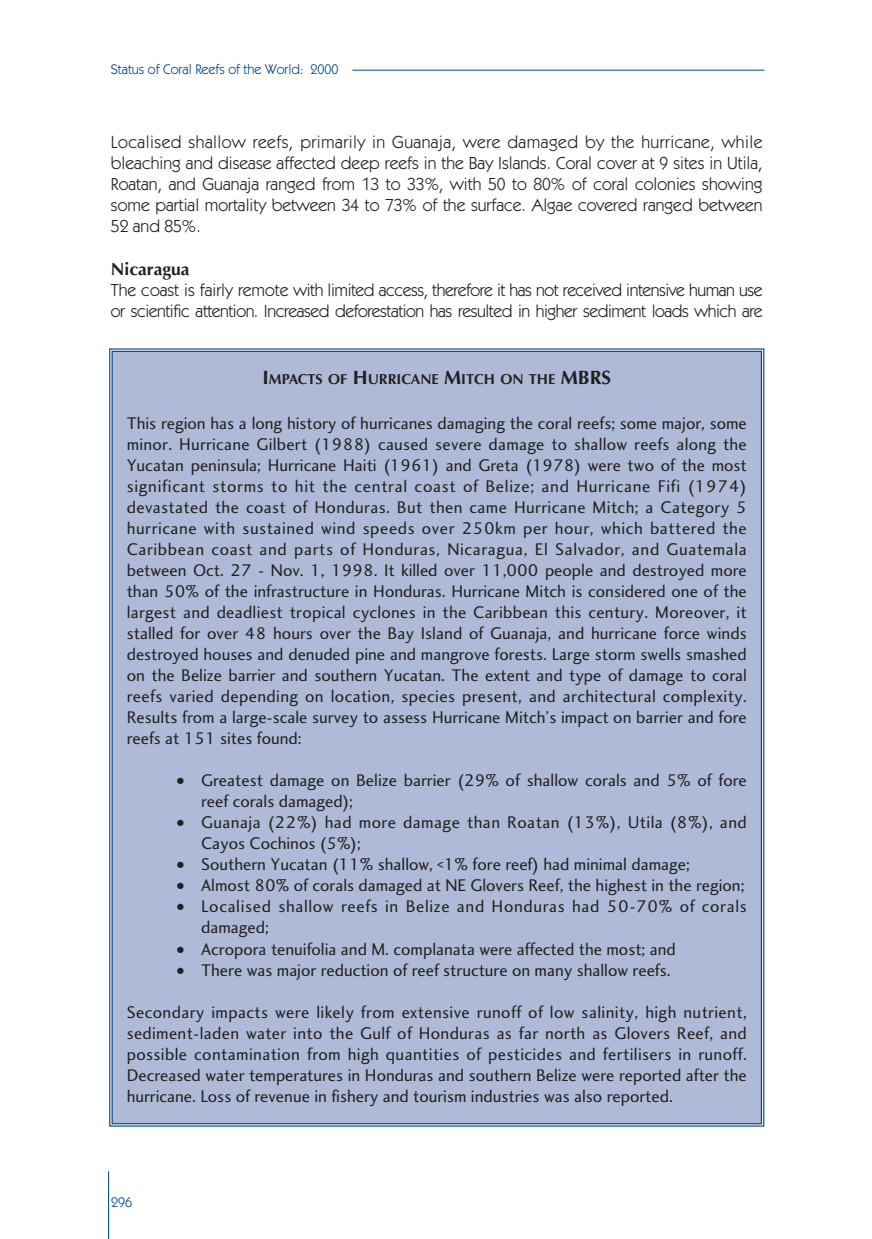
<style>
.page{position:relative;width:872px;height:1239px;background:#fff}
.page>*{position:absolute;margin:0;border:0;box-sizing:border-box;transform-origin:0 0}
.t1{font:17.5px/21px "Charlotte Sans Book Plain";color:#231f20;text-align:justify}
.t2{font:17.5px/21px "Itc Kabel";letter-spacing:-.025em;color:#231f20;text-align:justify}
.t3{font:17.5px/21px "Charlotte Sans Book Plain";letter-spacing:.025em;color:#231f20}
.t4{font:17.5px/21px "Charlotte Sans Book Plain";letter-spacing:.04em;color:#231f20}
.t5{font:700 17.5px "Optima";color:#231f20}
.t6{font:700 14.35px "Optima";color:#231f20}
.t7{font:14px "Itc Kabel";color:#004684}
.s1{font-size:19.25px}
</style>
<div class="page">
<hr style="left:352px;top:70px;width:412px;height:1px;background:#004684">
<hr style="left:108px;top:1171px;width:1px;height:68px;background:#004684">
<div style="left:109px;top:348px;width:656px;height:779px;background:#aebad7"></div>
<p class="t7" style="left:111px;top:64px;width:229px">Status of Coral Reefs of the World: 2000</p>
<p class="t2" style="left:111px;top:133px;width:653px">Localised shallow reefs, primarily in Guanaja, were damaged by the hurricane, while bleaching and disease affected deep reefs in the Bay Islands. Coral cover at 9 sites in Utila, Roatan, and Guanaja ranged from 13 to 33%, with 50 to 80% of coral colonies showing some partial mortality between 34 to 73% of the surface. Algae covered ranged between 52 and 85%.</p>
<p class="t5" style="left:111px;top:262px;width:80px">Nicaragua</p>
<p class="t2" style="left:111px;top:281px;width:653px">The coast is fairly remote with limited access, therefore it has not received intensive human use or scientific attention. Increased deforestation has resulted in higher sediment loads which are</p>
<p class="t6" style="left:262px;top:373px;width:350px"><span class="s1">I</span>MPACTS OF <span class="s1">H</span>URRICANE <span class="s1">M</span>ITCH ON THE <span class="s1">MBRS</span></p>
<p class="t1" style="left:127px;top:414px;width:621px">This region has a long history of hurricanes damaging the coral reefs; some major, some minor. Hurricane Gilbert (1988) caused severe damage to shallow reefs along the Yucatan peninsula; Hurricane Haiti (1961) and Greta (1978) were two of the most significant storms to hit the central coast of Belize; and Hurricane Fifi (1974) devastated the coast of Honduras. But then came Hurricane Mitch; a Category 5 hurricane with sustained wind speeds over 250km per hour, which battered the Caribbean coast and parts of Honduras, Nicaragua, El Salvador, and Guatemala between Oct. 27 - Nov. 1, 1998. It killed over 11,000 people and destroyed more than 50% of the infrastructure in Honduras. Hurricane Mitch is considered one of the largest and deadliest tropical cyclones in the Caribbean this century. Moreover, it stalled for over 48 hours over the Bay Island of Guanaja, and hurricane force winds destroyed houses and denuded pine and mangrove forests. Large storm swells smashed on the Belize barrier and southern Yucatan. The extent and type of damage to coral reefs varied depending on location, species present, and architectural complexity.<br>Results from a large-scale survey to assess Hurricane Mitch’s impact on barrier and fore reefs at 151 sites found:</p>
<p class="t1" style="left:201px;top:771px;width:547px;text-indent:-25px">• Greatest damage on Belize barrier (29% of shallow corals and 5% of fore reef corals damaged);</p>
<p class="t3" style="left:201px;top:813px;width:547px;text-indent:-25px">• Guanaja (22%) had more damage than Roatan (13%), Utila (8%), and<br>Cayos Cochinos (5%);</p>
<p class="t1" style="left:176px;top:856px;width:515px">• Southern Yucatan (11% shallow, &lt;1% fore reef) had minimal damage;</p>
<p class="t1" style="left:176px;top:877px;width:569px">• Almost 80% of corals damaged at NE Glovers Reef, the highest in the region;</p>
<p class="t4" style="left:201px;top:898px;width:547px;text-indent:-25px">• Localised shallow reefs in Belize and Honduras had 50-70% of corals damaged;</p>
<p class="t1" style="left:176px;top:940px;width:501px">• Acropora tenuifolia and M. complanata were affected the most; and</p>
<p class="t1" style="left:176px;top:961px;width:496px">• There was major reduction of reef structure on many shallow reefs.</p>
<p class="t1" style="left:127px;top:1003px;width:621px">Secondary impacts were likely from extensive runoff of low salinity, high nutrient, sediment-laden water into the Gulf of Honduras as far north as Glovers Reef, and possible contamination from high quantities of pesticides and fertilisers in runoff.<br>Decreased water temperatures in Honduras and southern Belize were reported after the hurricane. Loss of revenue in fishery and tourism industries was also reported.</p>
<p class="t7" style="left:111px;top:1197px;width:22px">296</p>
</div>
